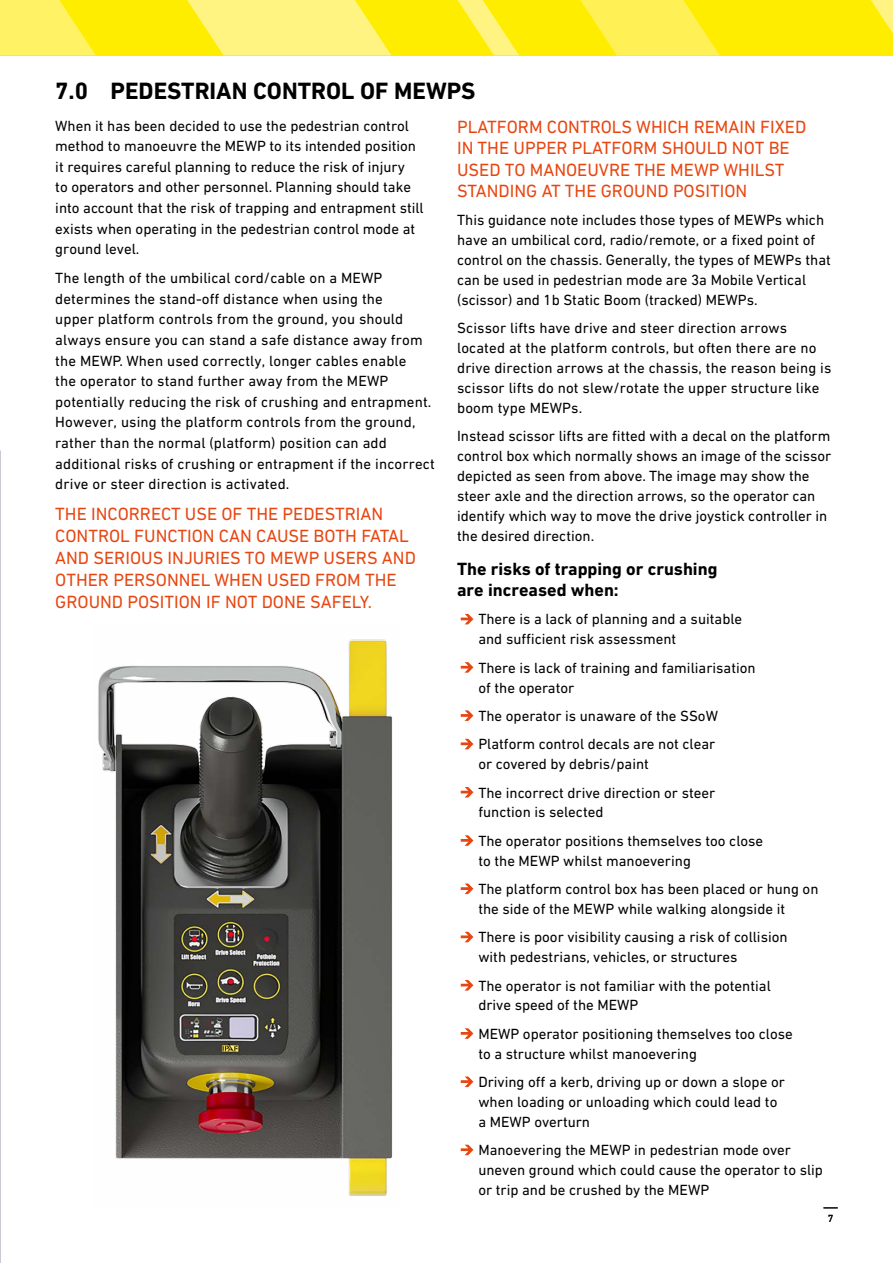
<style>
.page{position:relative;width:893px;height:1263px;background:#fff}
.page>*{position:absolute;margin:0;border:0;box-sizing:border-box;transform-origin:0 0}
.t1{font:700 24px "DIN Next CYR";color:#000}
.t2{font:18px/22px "DIN Next CYR";color:#e84610}
.t3{font:700 18px/21.3px "DIN Next CYR";color:#000}
.t4{font:15px/20.5px "DIN Next CYR";color:#000}
.t5{font:15px/28.3px "DIN Next LT Pro";color:#000}
.t6{font:10.5px "DIN Next CYR";color:#000}
</style>
<div class="page">
<svg style="left:823px;top:1207px;width:15px;height:1px"></svg>
<div style="left:0;top:0;width:893px;height:55px;background:#ffed00"></div>
<svg style="left:580px;top:0;width:140px;height:55px"></svg>
<svg style="left:871px;top:0;width:22px;height:34px"></svg>
<svg style="left:457px;top:0;width:62px;height:55px"></svg>
<svg style="left:0;top:0;width:96px;height:55px"></svg>
<svg style="left:187px;top:0;width:204px;height:55px"></svg>
<img style="left:0;top:451px;width:1px;height:812px">
<svg style="left:461px;top:614px;width:12px;height:10px"></svg>
<svg style="left:461px;top:662px;width:12px;height:11px"></svg>
<svg style="left:461px;top:710px;width:12px;height:11px"></svg>
<svg style="left:461px;top:739px;width:12px;height:10px"></svg>
<svg style="left:461px;top:787px;width:12px;height:10px"></svg>
<svg style="left:461px;top:835px;width:12px;height:11px"></svg>
<svg style="left:461px;top:883px;width:12px;height:11px"></svg>
<svg style="left:461px;top:932px;width:12px;height:10px"></svg>
<svg style="left:461px;top:980px;width:12px;height:10px"></svg>
<svg style="left:461px;top:1028px;width:12px;height:11px"></svg>
<svg style="left:461px;top:1076px;width:12px;height:11px"></svg>
<svg style="left:461px;top:1145px;width:12px;height:10px"></svg>
<img style="left:98px;top:639px;width:295px;height:557px">
<h1 class="t1" style="left:55px;top:77px;width:422px">7.0 PEDESTRIAN CONTROL OF MEWPS</h1>
<p class="t4" style="left:55px;top:115px;width:370px">When it has been decided to use the pedestrian control method to manoeuvre the MEWP to its intended position it requires careful planning to reduce the risk of injury<br>to operators and other personnel. Planning should take into account that the risk of trapping and entrapment still exists when operating in the pedestrian control mode at ground level.</p>
<p class="t4" style="left:55px;top:268px;width:381px">The length of the umbilical cord/cable on a MEWP determines the stand-off distance when using the<br>upper platform controls from the ground, you should always ensure you can stand a safe distance away from the MEWP. When used correctly, longer cables enable<br>the operator to stand further away from the MEWP potentially reducing the risk of crushing and entrapment.<br>However, using the platform controls from the ground, rather than the normal (platform) position can add additional risks of crushing or entrapment if the incorrect drive or steer direction is activated.</p>
<p class="t2" style="left:55px;top:502px;width:362px">THE INCORRECT USE OF THE PEDESTRIAN CONTROL FUNCTION CAN CAUSE BOTH FATAL AND SERIOUS INJURIES TO MEWP USERS AND OTHER PERSONNEL WHEN USED FROM THE GROUND POSITION IF NOT DONE SAFELY.</p>
<p class="t2" style="left:457px;top:116px;width:351px;line-height:21.3px">PLATFORM CONTROLS WHICH REMAIN FIXED IN THE UPPER PLATFORM SHOULD NOT BE USED TO MANOEUVRE THE MEWP WHILST STANDING AT THE GROUND POSITION</p>
<p class="t4" style="left:457px;top:210px;width:375px;line-height:19.8px">This guidance note includes those types of MEWPs which have an umbilical cord, radio/remote, or a fixed point of control on the chassis. Generally, the types of MEWPs that can be used in pedestrian mode are 3a Mobile Vertical (scissor) and 1b Static Boom (tracked) MEWPs.</p>
<p class="t4" style="left:457px;top:318px;width:376px;line-height:19.8px">Scissor lifts have drive and steer direction arrows located at the platform controls, but often there are no drive direction arrows at the chassis, the reason being is scissor lifts do not slew/rotate the upper structure like boom type MEWPs.</p>
<p class="t4" style="left:457px;top:426px;width:376px;line-height:19.8px">Instead scissor lifts are fitted with a decal on the platform control box which normally shows an image of the scissor depicted as seen from above. The image may show the steer axle and the direction arrows, so the operator can identify which way to move the drive joystick controller in the desired direction.</p>
<p class="t3" style="left:457px;top:558px;width:262px">The risks of trapping or crushing are increased when:</p>
<p class="t5" style="left:478px;top:609px;width:265px;line-height:19.8px">There is a lack of planning and a suitable and sufficient risk assessment</p>
<p class="t5" style="left:478px;top:657px;width:279px;line-height:19.8px">There is lack of training and familiarisation of the operator</p>
<p class="t5" style="left:478px;top:701px;width:241px">The operator is unaware of the SSoW<br>Platform control decals are not clear</p>
<p class="t5" style="left:478px;top:750px;width:238px">or covered by debris/paint<br>The incorrect drive direction or steer</p>
<p class="t5" style="left:478px;top:798px;width:286px">function is selected<br>The operator positions themselves too close</p>
<p class="t5" style="left:478px;top:846px;width:342px">to the MEWP whilst manoevering<br>The platform control box has been placed or hung on</p>
<p class="t5" style="left:478px;top:894px;width:311px">the side of the MEWP while walking alongside it<br>There is poor visibility causing a risk of collision</p>
<p class="t5" style="left:478px;top:943px;width:294px">with pedestrians, vehicles, or structures<br>The operator is not familiar with the potential</p>
<p class="t5" style="left:478px;top:991px;width:316px">drive speed of the MEWP<br>MEWP operator positioning themselves too close</p>
<p class="t5" style="left:478px;top:1039px;width:308px">to a structure whilst manoevering<br>Driving off a kerb, driving up or down a slope or</p>
<p class="t5" style="left:478px;top:1092px;width:301px;line-height:19.8px">when loading or unloading which could lead to a MEWP overturn</p>
<p class="t5" style="left:478px;top:1140px;width:346px;line-height:19.8px">Manoevering the MEWP in pedestrian mode over uneven ground which could cause the operator to slip or trip and be crushed by the MEWP</p>
<p class="t6" style="left:828px;top:1212px;width:7px">7</p>
</div>
